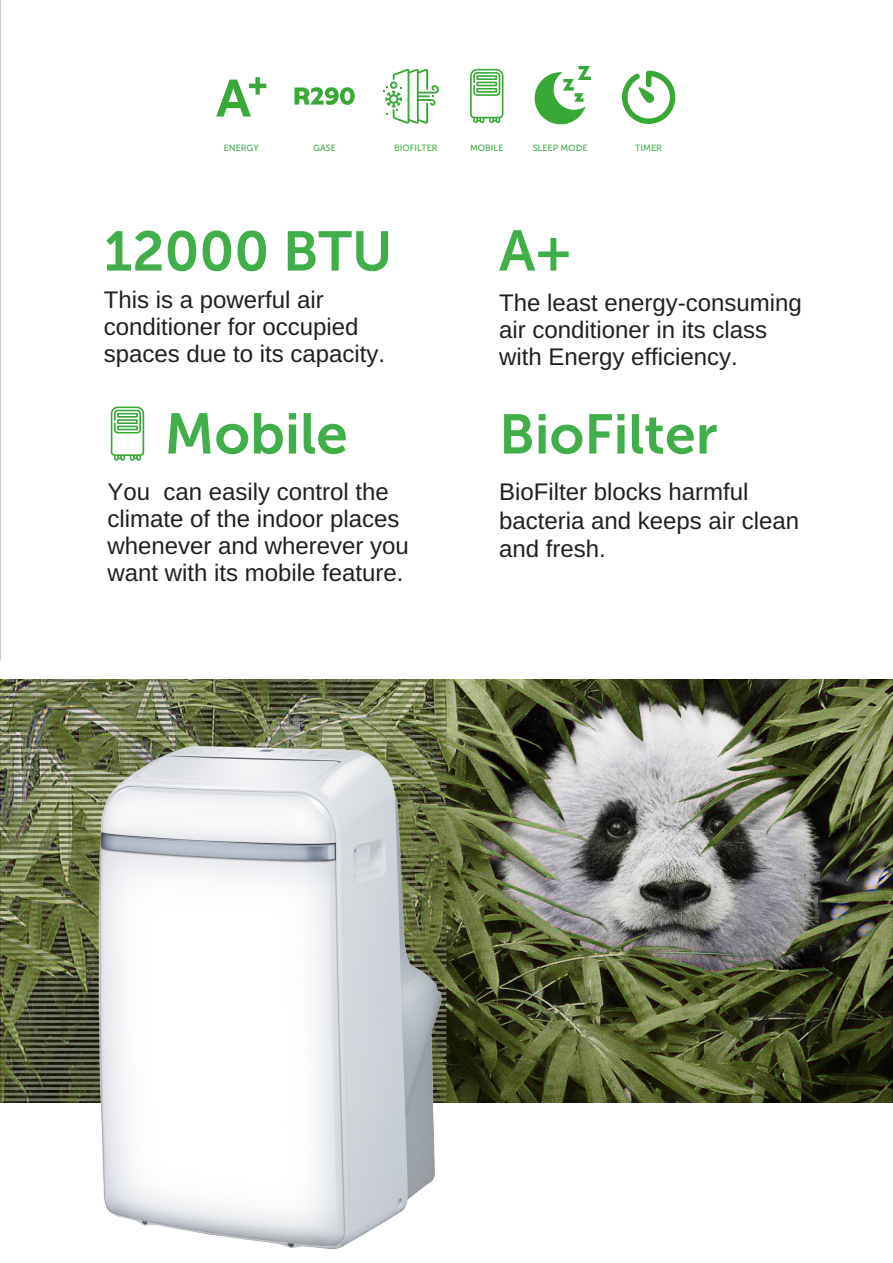
<style>
.page{position:relative;width:893px;height:1263px;background:#fff}
.page>*{position:absolute;margin:0;border:0;box-sizing:border-box;transform-origin:0 0}
.t1{font:57px "Museo Sans 700";color:#40ae49}
.t2{font:55.5px "Museo Sans 700";color:#40ae49}
.t3{font:24px/27px "Helvetica";letter-spacing:.005em;color:#231f20}
.t4{font:9px "Museo Sans 500";color:#40ae49}
</style>
<div class="page">
<img style="left:0;top:0;width:1px;height:659px">
<img style="left:0;top:680px;width:893px;height:423px">
<img style="left:68px;top:708px;width:399px;height:541px">
<svg style="left:294px;top:87px;width:61px;height:18px"></svg>
<svg style="left:216px;top:77px;width:50px;height:40px"></svg>
<svg style="left:470px;top:69px;width:33px;height:54px"></svg>
<svg style="left:383px;top:68px;width:56px;height:56px"></svg>
<svg style="left:622px;top:71px;width:53px;height:53px"></svg>
<svg style="left:534px;top:66px;width:57px;height:58px"></svg>
<svg style="left:111px;top:406px;width:33px;height:55px"></svg>
<p class="t4" style="left:224px;top:143px;width:37px">ENERGY</p>
<p class="t4" style="left:313px;top:143px;width:24px">GASE</p>
<p class="t4" style="left:394px;top:143px;width:45px">BIOFILTER</p>
<p class="t4" style="left:470px;top:143px;width:35px">MOBILE</p>
<p class="t4" style="left:533px;top:143px;width:56px">SLEEP MODE</p>
<p class="t4" style="left:635px;top:143px;width:28px">TIMER</p>
<h2 class="t2" style="left:104px;top:220px;width:290px">12000 BTU</h2>
<h1 class="t1" style="left:499px;top:219px;width:74px">A+</h1>
<p class="t3" style="left:104px;top:286px;width:283px">This is a powerful air conditioner for occupied spaces due to its capacity.</p>
<p class="t3" style="left:499px;top:289px;width:304px">The least energy-consuming air conditioner in its class with Energy efficiency.</p>
<h1 class="t1" style="left:164px;top:402px;width:185px">Mobile</h1>
<p class="t3" style="left:107px;top:478px;width:303px">You can easily control the climate of the indoor places whenever and wherever you want with its mobile feature.</p>
<h2 class="t2" style="left:499px;top:403px;width:220px">BioFilter</h2>
<p class="t3" style="left:499px;top:477px;width:301px;line-height:28.5px">BioFilter blocks harmful bacteria and keeps air clean and fresh.</p>
</div>
